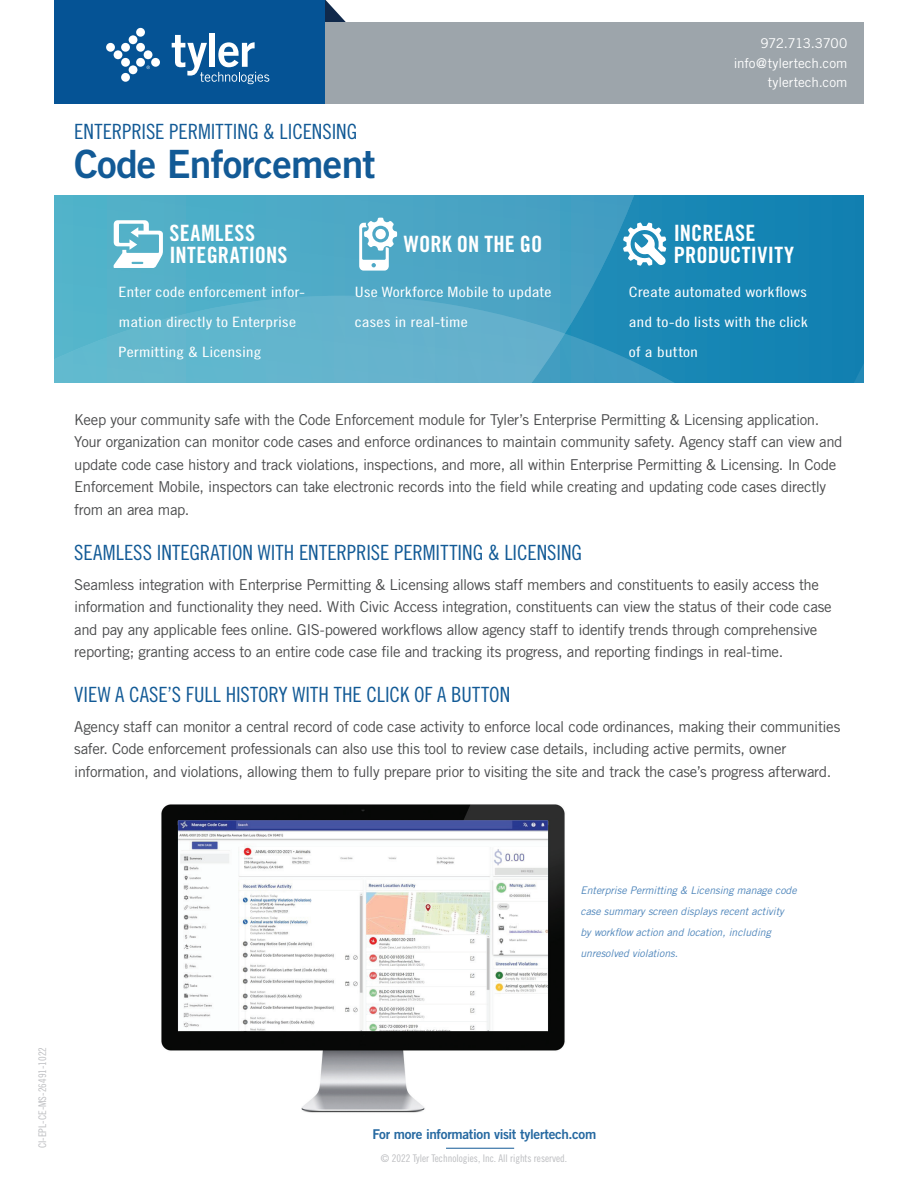
<style>
.page{position:relative;width:918px;height:1188px;background:#fff}
.page>*{position:absolute;margin:0;border:0;box-sizing:border-box;transform-origin:0 0}
.t1{font:39px "Trade Gothic LT Std Bd 2";letter-spacing:-.02em;color:#125a96}
.t2{font:22.5px/22.5px "Trade Gothic LT Std Bd Cn 20";letter-spacing:.01em;color:#fff}
.t3{font:21px "Trade Gothic LT Std Cn 18";color:#125a96}
.t4{font:15px/22.5px "Trade Gothic LT Std";letter-spacing:-.025em;color:#4b4c4d}
.t5{font:14.25px/29.7px "Trade Gothic LT Std Cn 18";color:#fff;scale:1.26 1}
.t6{font:13.5px/19.5px "Trade Gothic";letter-spacing:-.01em;color:#fff;text-align:right}
.t7{font:13.5px "Trade Gothic LT Std Bd 2";letter-spacing:-.025em;color:#2669a1}
.t8{font:italic 10.5px/21px "Trade Gothic LT Std";letter-spacing:-.005em;color:#4f86bb}
.t9{font:10.5px "Trade Gothic Cond Eighteen";color:#bcbdc0}
</style>
<div class="page">
<svg style="left:325px;top:0;width:21px;height:22px"></svg>
<div style="left:297px;top:22px;width:567px;height:82px;background:#9da5ab"></div>
<div style="left:54px;top:0;width:271px;height:104px;background:#055395"></div>
<div style="left:209px;top:34px;width:6px;height:33px;background:#fff"></div>
<svg style="left:172px;top:35px;width:97px;height:49px"></svg>
<div style="left:106px;top:43px;width:9px;height:9px;background:#fff;border-radius:50%"></div>
<div style="left:114px;top:50px;width:8px;height:9px;background:#fff;border-radius:50%"></div>
<div style="left:121px;top:58px;width:9px;height:9px;background:#fff;border-radius:50%"></div>
<div style="left:121px;top:73px;width:9px;height:9px;background:#fff;border-radius:50%"></div>
<div style="left:129px;top:65px;width:8px;height:9px;background:#fff;border-radius:50%"></div>
<div style="left:136px;top:58px;width:9px;height:9px;background:#fff;border-radius:50%"></div>
<div style="left:121px;top:43px;width:9px;height:9px;background:#fff;border-radius:50%"></div>
<div style="left:129px;top:35px;width:8px;height:9px;background:#fff;border-radius:50%"></div>
<div style="left:136px;top:43px;width:9px;height:9px;background:#fff;border-radius:50%"></div>
<div style="left:144px;top:50px;width:8px;height:9px;background:#fff;border-radius:50%"></div>
<div style="left:151px;top:58px;width:9px;height:9px;background:#fff;border-radius:50%"></div>
<div style="left:136px;top:28px;width:9px;height:9px;background:#fff;border-radius:50%"></div>
<svg style="left:146px;top:66px;width:4px;height:3px"></svg>
<hr style="left:446px;top:1148px;width:68px;height:1px;background:#125a96">
<div style="left:54px;top:196px;width:810px;height:186px;background:#1484b3"></div>
<svg style="left:855px;top:365px;width:9px;height:17px"></svg>
<svg style="left:54px;top:196px;width:619px;height:186px;background:#4fa9c6"></svg>
<svg style="left:623px;top:223px;width:43px;height:43px"></svg>
<svg style="left:359px;top:218px;width:38px;height:53px;background:#a8d4e2"></svg>
<svg style="left:114px;top:220px;width:49px;height:48px;background:#a8d7e3"></svg>
<img style="left:161px;top:804px;width:404px;height:309px">
<h3 class="t3" style="left:74px;top:119px;width:285px">ENTERPRISE PERMITTING &amp; LICENSING</h3>
<h1 class="t1" style="left:74px;top:140px;width:303px">Code Enforcement</h1>
<h2 class="t2" style="left:169px;top:222px;width:120px">SEAMLESS<br>INTEGRATIONS</h2>
<h2 class="t2" style="left:404px;top:233px;width:140px">WORK ON THE GO</h2>
<p class="t5" style="left:119px;top:277px;width:149px">Enter code enforcement infor&shy;mation directly to Enterprise<br>Permitting &amp; Licensing</p>
<p class="t5" style="left:355px;top:277px;width:158px">Use Workforce Mobile to update cases in real-time</p>
<p class="t6" style="left:734px;top:34px;width:115px">972.713.3700 info@tylertech.com tylertech.com</p>
<h2 class="t2" style="left:674px;top:222px;width:122px">INCREASE<br>PRODUCTIVITY</h2>
<p class="t5" style="left:629px;top:277px;width:143px;text-align:justify">Create automated workflows and to-do lists with the click of a button</p>
<p class="t4" style="left:74px;top:408px;width:770px">Keep your community safe with the Code Enforcement module for Tyler’s Enterprise Permitting &amp; Licensing application.<br>Your organization can monitor code cases and enforce ordinances to maintain community safety. Agency staff can view and update code case history and track violations, inspections, and more, all within Enterprise Permitting &amp; Licensing. In Code Enforcement Mobile, inspectors can take electronic records into the field while creating and updating code cases directly from an area map.</p>
<h3 class="t3" style="left:74px;top:540px;width:509px">SEAMLESS INTEGRATION WITH ENTERPRISE PERMITTING &amp; LICENSING</h3>
<p class="t4" style="left:74px;top:573px;width:759px">Seamless integration with Enterprise Permitting &amp; Licensing allows staff members and constituents to easily access the information and functionality they need. With Civic Access integration, constituents can view the status of their code case and pay any applicable fees online. GIS-powered workflows allow agency staff to identify trends through comprehensive reporting; granting access to an entire code case file and tracking its progress, and reporting findings in real-time.</p>
<h3 class="t3" style="left:74px;top:683px;width:437px">VIEW A CASE’S FULL HISTORY WITH THE CLICK OF A BUTTON</h3>
<p class="t4" style="left:74px;top:715px;width:768px">Agency staff can monitor a central record of code case activity to enforce local code ordinances, making their communities safer. Code enforcement professionals can also use this tool to review case details, including active permits, owner information, and violations, allowing them to fully prepare prior to visiting the site and track the case’s progress afterward.</p>
<p class="t9" style="left:36px;top:1148px;width:103px;rotate:-90deg">CI-EPL-CE-MS-26491-1022</p>
<p class="t8" style="left:580px;top:880px;width:218px">Enterprise Permitting &amp; Licensing manage code case summary screen displays recent activity by workflow action and location, including unresolved violations.</p>
<p class="t7" style="left:372px;top:1126px;width:226px">For more information visit tylertech.com</p>
<p class="t9" style="left:381px;top:1152px;width:188px">© 2022 Tyler Technologies, Inc. All rights reserved.</p>
</div>
